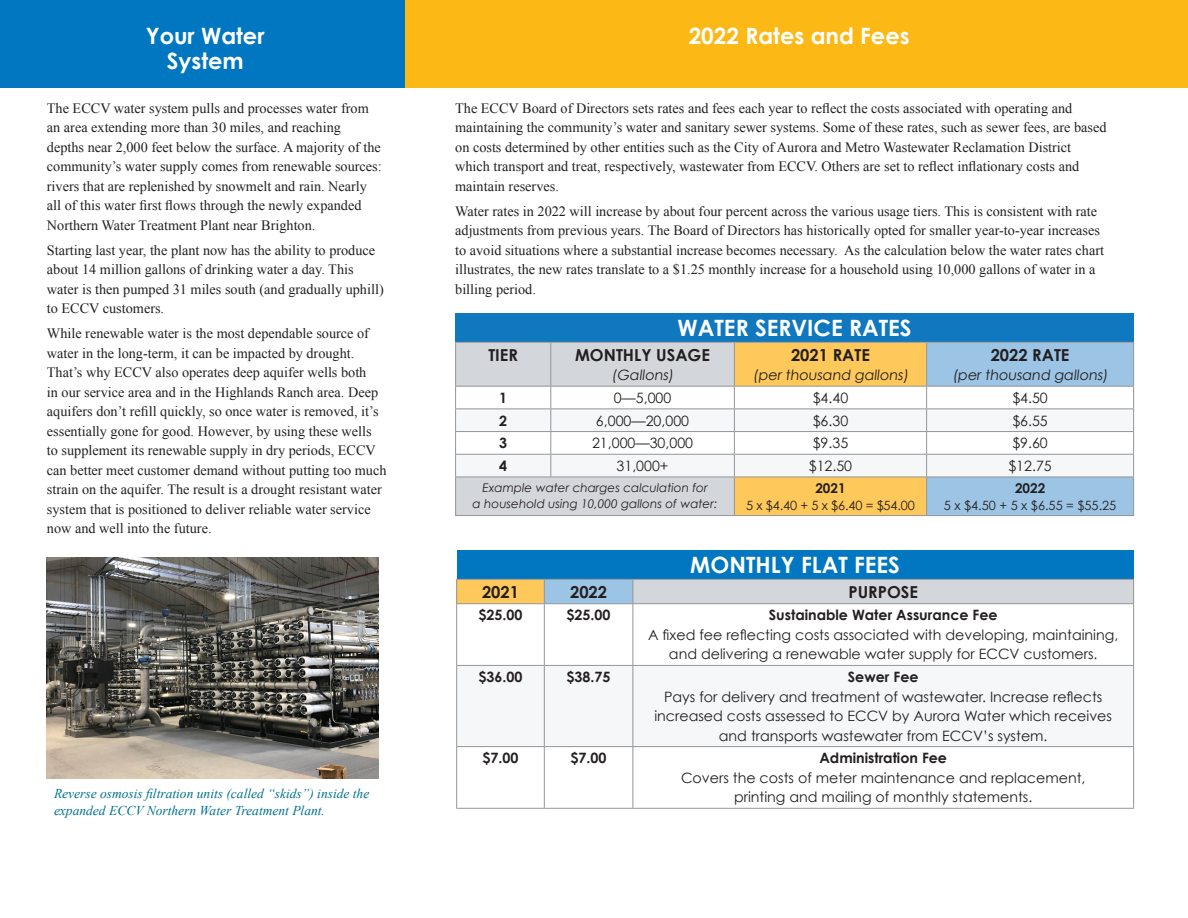
<style>
.page{position:relative;width:1188px;height:918px;background:#fff}
.page>*{position:absolute;margin:0;border:0;box-sizing:border-box;transform-origin:0 0}
.t1{font:700 22.5px "Century Gothic";color:#fff}
.t2{font:700 16.5px "Century Gothic";color:#231f20}
.t3{font:14.25px/19.5px "Times New Roman";color:#231f20}
.t4{font:14.25px/19.5px "Century Gothic";color:#231f20;text-align:center}
.t5{font:700 14.25px "Century Gothic";color:#231f20}
.t6{font:italic 13.5px/16.5px "Times New Roman";color:#00718e}
.t7{font:700 13.5px "Century Gothic";color:#231f20}
.t8{font:12.75px "Century Gothic";letter-spacing:-.005em;color:#231f20}
.t9{font:italic 12px/16.5px "Century Gothic";color:#231f20;text-align:center}
</style>
<div class="page">
<div style="left:405px;top:0;width:783px;height:87px;background:#fcb814"></div>
<div style="left:0;top:0;width:405px;height:87px;background:#0077c0"></div>
<img style="left:47px;top:558px;width:332px;height:221px">
<div style="left:457px;top:550px;width:677px;height:29px;background:#0077c0"></div>
<div style="left:633px;top:579px;width:501px;height:25px;background:#d3d7db"></div>
<hr style="left:456px;top:579px;width:88px;height:1px;background:#939598">
<hr style="left:544px;top:579px;width:89px;height:1px;background:#939598">
<hr style="left:633px;top:579px;width:501px;height:1px;background:#939598">
<svg style="left:456px;top:580px;width:178px;height:228px"></svg>
<svg style="left:1133px;top:580px;width:1px;height:23px"></svg>
<hr style="left:456px;top:603px;width:88px;height:1px;background:#939598">
<hr style="left:456px;top:604px;width:1px;height:61px;background:#939598">
<hr style="left:544px;top:603px;width:89px;height:1px;background:#939598">
<hr style="left:544px;top:604px;width:1px;height:61px;background:#939598">
<hr style="left:633px;top:603px;width:501px;height:1px;background:#939598">
<hr style="left:633px;top:604px;width:1px;height:61px;background:#939598">
<hr style="left:1133px;top:604px;width:1px;height:61px;background:#939598">
<hr style="left:456px;top:665px;width:88px;height:1px;background:#939598">
<hr style="left:456px;top:666px;width:1px;height:80px;background:#939598">
<hr style="left:544px;top:665px;width:89px;height:1px;background:#939598">
<hr style="left:544px;top:666px;width:1px;height:80px;background:#939598">
<hr style="left:633px;top:665px;width:501px;height:1px;background:#939598">
<hr style="left:633px;top:666px;width:1px;height:80px;background:#939598">
<hr style="left:1133px;top:666px;width:1px;height:80px;background:#939598">
<hr style="left:456px;top:746px;width:88px;height:1px;background:#939598">
<hr style="left:456px;top:747px;width:1px;height:61px;background:#939598">
<hr style="left:544px;top:746px;width:89px;height:1px;background:#939598">
<hr style="left:544px;top:747px;width:1px;height:61px;background:#939598">
<hr style="left:633px;top:746px;width:501px;height:1px;background:#939598">
<hr style="left:633px;top:747px;width:1px;height:61px;background:#939598">
<hr style="left:1133px;top:747px;width:1px;height:61px;background:#939598">
<hr style="left:456px;top:808px;width:88px;height:1px;background:#939598">
<hr style="left:544px;top:808px;width:89px;height:1px;background:#939598">
<hr style="left:633px;top:808px;width:501px;height:1px;background:#939598">
<div style="left:456px;top:313px;width:678px;height:29px;background:#1078bf"></div>
<svg style="left:456px;top:343px;width:278px;height:172px;fill:#d3d7db"></svg>
<svg style="left:456px;top:410px;width:278px;height:67px;fill:#f6f7f8"></svg>
<hr style="left:455px;top:342px;width:96px;height:1px;background:#939598">
<hr style="left:455px;top:343px;width:1px;height:43px;background:#939598">
<hr style="left:551px;top:342px;width:183px;height:1px;background:#939598">
<hr style="left:550px;top:343px;width:1px;height:43px;background:#939598">
<hr style="left:455px;top:386px;width:96px;height:1px;background:#939598">
<hr style="left:551px;top:386px;width:183px;height:1px;background:#939598">
<hr style="left:455px;top:409px;width:96px;height:1px;background:#939598">
<hr style="left:551px;top:409px;width:183px;height:1px;background:#939598">
<hr style="left:455px;top:431px;width:96px;height:1px;background:#939598">
<hr style="left:551px;top:431px;width:183px;height:1px;background:#939598">
<hr style="left:455px;top:454px;width:96px;height:1px;background:#939598">
<svg style="left:455px;top:387px;width:1px;height:90px"></svg>
<hr style="left:551px;top:454px;width:183px;height:1px;background:#939598">
<svg style="left:550px;top:387px;width:1px;height:90px"></svg>
<svg style="left:734px;top:342px;width:400px;height:173px"></svg>
<hr style="left:455px;top:477px;width:96px;height:1px;background:#939598">
<hr style="left:455px;top:477px;width:1px;height:38px;background:#939598">
<hr style="left:551px;top:477px;width:183px;height:1px;background:#939598">
<hr style="left:734px;top:477px;width:193px;height:1px;background:#939598">
<hr style="left:734px;top:477px;width:1px;height:38px;background:#939598">
<hr style="left:927px;top:477px;width:207px;height:1px;background:#939598">
<hr style="left:926px;top:477px;width:1px;height:38px;background:#939598">
<hr style="left:1133px;top:477px;width:1px;height:38px;background:#939598">
<hr style="left:455px;top:515px;width:96px;height:1px;background:#939598">
<hr style="left:551px;top:515px;width:183px;height:1px;background:#939598">
<hr style="left:734px;top:515px;width:193px;height:1px;background:#939598">
<hr style="left:927px;top:515px;width:207px;height:1px;background:#939598">
<h1 class="t1" style="left:146px;top:22px;width:120px">Your Water</h1>
<h1 class="t1" style="left:689px;top:21px;width:222px">2022 Rates and Fees</h1>
<h1 class="t1" style="left:167px;top:46px;width:78px">System</h1>
<p class="t3" style="left:47px;top:98px;width:336px">The ECCV water system pulls and processes water from an area extending more than 30 miles, and reaching<br>depths near 2,000 feet below the surface. A majority of the community’s water supply comes from renewable sources: rivers that are replenished by snowmelt and rain. Nearly all of this water first flows through the newly expanded Northern Water Treatment Plant near Brighton.</p>
<p class="t3" style="left:47px;top:240px;width:338px">Starting last year, the plant now has the ability to produce about 14 million gallons of drinking water a day. This water is then pumped 31 miles south (and gradually uphill) to ECCV customers.</p>
<p class="t3" style="left:47px;top:323px;width:341px">While renewable water is the most dependable source of water in the long-term, it can be impacted by drought.<br>That’s why ECCV also operates deep aquifer wells both<br>in our service area and in the Highlands Ranch area. Deep aquifers don’t refill quickly, so once water is removed, it’s essentially gone for good. However, by using these wells<br>to supplement its renewable supply in dry periods, ECCV can better meet customer demand without putting too much strain on the aquifer. The result is a drought resistant water system that is positioned to deliver reliable water service now and well into the future.</p>
<p class="t3" style="left:455px;top:98px;width:653px">The ECCV Board of Directors sets rates and fees each year to reflect the costs associated with operating and maintaining the community’s water and sanitary sewer systems. Some of these rates, such as sewer fees, are based on costs determined by other entities such as the City of Aurora and Metro Wastewater Reclamation District which transport and treat, respectively, wastewater from ECCV. Others are set to reflect inflationary costs and maintain reserves.</p>
<p class="t3" style="left:455px;top:201px;width:650px">Water rates in 2022 will increase by about four percent across the various usage tiers. This is consistent with rate adjustments from previous years. The Board of Directors has historically opted for smaller year-to-year increases to avoid situations where a substantial increase becomes necessary. As the calculation below the water rates chart illustrates, the new rates translate to a $1.25 monthly increase for a household using 10,000 gallons of water in a billing period.</p>
<h1 class="t1" style="left:678px;top:314px;width:235px">WATER SERVICE RATES</h1>
<p class="t2" style="left:488px;top:344px;width:31px">TIER</p>
<p class="t2" style="left:575px;top:344px;width:136px">MONTHLY USAGE</p>
<p class="t4" style="left:612px;top:365px;width:66px">(Gallons)</p>
<p class="t2" style="left:791px;top:344px;width:80px">2021 RATE</p>
<p class="t4" style="left:753px;top:365px;width:159px">(per thousand gallons)</p>
<p class="t2" style="left:991px;top:344px;width:80px">2022 RATE</p>
<p class="t4" style="left:952px;top:365px;width:159px">(per thousand gallons)</p>
<p class="t5" style="left:499px;top:389px;width:9px">1</p>
<p class="t4" style="left:614px;top:388px;width:59px">0—5,000</p>
<p class="t4" style="left:813px;top:388px;width:37px">$4.40</p>
<p class="t4" style="left:1012px;top:388px;width:37px">$4.50</p>
<p class="t5" style="left:499px;top:411px;width:9px">2</p>
<p class="t4" style="left:596px;top:410px;width:95px">6,000—20,000</p>
<p class="t4" style="left:813px;top:410px;width:37px">$6.30</p>
<p class="t4" style="left:1012px;top:410px;width:37px">$6.55</p>
<p class="t5" style="left:499px;top:434px;width:9px">3</p>
<p class="t4" style="left:592px;top:433px;width:103px">21,000—30,000</p>
<p class="t4" style="left:813px;top:433px;width:37px">$9.35</p>
<p class="t4" style="left:1012px;top:433px;width:37px">$9.60</p>
<p class="t5" style="left:499px;top:457px;width:9px">4</p>
<p class="t4" style="left:617px;top:456px;width:54px">31,000+</p>
<p class="t4" style="left:809px;top:456px;width:45px">$12.50</p>
<p class="t4" style="left:1008px;top:456px;width:45px">$12.75</p>
<p class="t9" style="left:473px;top:479px;width:246px">Example water charges calculation for<br>a household using 10,000 gallons of water:</p>
<p class="t7" style="left:815px;top:480px;width:32px">2021</p>
<p class="t7" style="left:1015px;top:480px;width:32px">2022</p>
<p class="t8" style="left:944px;top:497px;width:174px">5 x $4.50 + 5 x $6.55 = $55.25</p>
<p class="t8" style="left:746px;top:497px;width:170px">5 x $4.40 + 5 x $6.40 = $54.00</p>
<p class="t6" style="left:54px;top:785px;width:317px">Reverse osmosis filtration units (called “skids”) inside the expanded ECCV Northern Water Treatment Plant.</p>
<h1 class="t1" style="left:690px;top:551px;width:211px">MONTHLY FLAT FEES</h1>
<p class="t2" style="left:482px;top:581px;width:38px">2021</p>
<p class="t2" style="left:570px;top:581px;width:38px">2022</p>
<p class="t2" style="left:848px;top:581px;width:71px">PURPOSE</p>
<p class="t5" style="left:479px;top:606px;width:45px">$25.00</p>
<p class="t5" style="left:567px;top:606px;width:45px">$25.00</p>
<p class="t5" style="left:769px;top:606px;width:230px">Sustainable Water Assurance Fee</p>
<p class="t4" style="left:648px;top:625px;width:472px">A fixed fee reflecting costs associated with developing, maintaining, and delivering a renewable water supply for ECCV customers.</p>
<p class="t5" style="left:479px;top:668px;width:45px">$36.00</p>
<p class="t5" style="left:567px;top:668px;width:45px">$38.75</p>
<p class="t5" style="left:848px;top:668px;width:72px">Sewer Fee</p>
<p class="t4" style="left:654px;top:686px;width:459px">Pays for delivery and treatment of wastewater. Increase reflects increased costs assessed to ECCV by Aurora Water which receives and transports wastewater from ECCV’s system.</p>
<p class="t5" style="left:483px;top:749px;width:37px">$7.00</p>
<p class="t5" style="left:571px;top:749px;width:37px">$7.00</p>
<p class="t5" style="left:819px;top:749px;width:129px">Administration Fee</p>
<p class="t4" style="left:681px;top:768px;width:406px">Covers the costs of meter maintenance and replacement, printing and mailing of monthly statements.</p>
</div>
